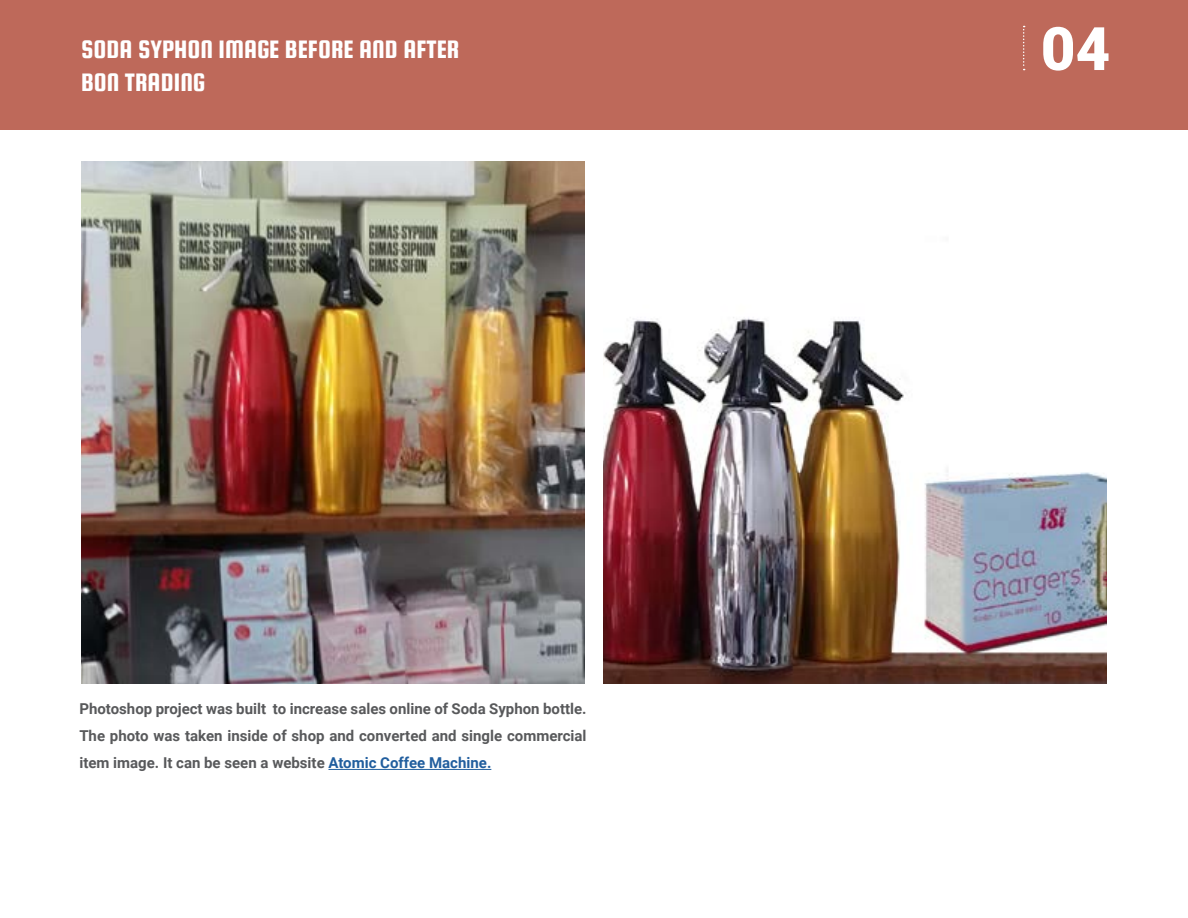
<style>
.page{position:relative;width:1188px;height:918px;background:#fff}
.page>*{position:absolute;margin:0;border:0;box-sizing:border-box;transform-origin:0 0}
.t1{font:900 60px "Roboto";color:#fff}
.t2{font:27px/32.4px "Squada One";color:#fff}
.t3{font:700 15px/27px "Roboto";color:#58595b;text-align:justify}
.s1{color:#215e9e}
</style>
<div class="page">
<img style="left:81px;top:161px;width:504px;height:523px">
<img style="left:603px;top:317px;width:504px;height:367px">
<div style="left:0;top:0;width:1188px;height:129px;background:#be695a"></div>
<hr style="left:328px;top:769px;width:163px;height:1px;background:#215e9e">
<svg style="left:1023px;top:26px;width:2px;height:44px"></svg>
<h2 class="t2" style="left:81px;top:33px;width:380px">SODA SYPHON IMAGE BEFORE AND AFTER<br>BON TRADING</h2>
<p class="t3" style="left:79px;top:695px;width:509px">Photoshop project was built to increase sales online of Soda Syphon bottle.<br>The photo was taken inside of shop and converted and single commercial item image. It can be seen a website <span class="s1">Atomic Coffee Machine.</span></p>
<h1 class="t1" style="left:1041px;top:7px;width:71px">04</h1>
</div>
